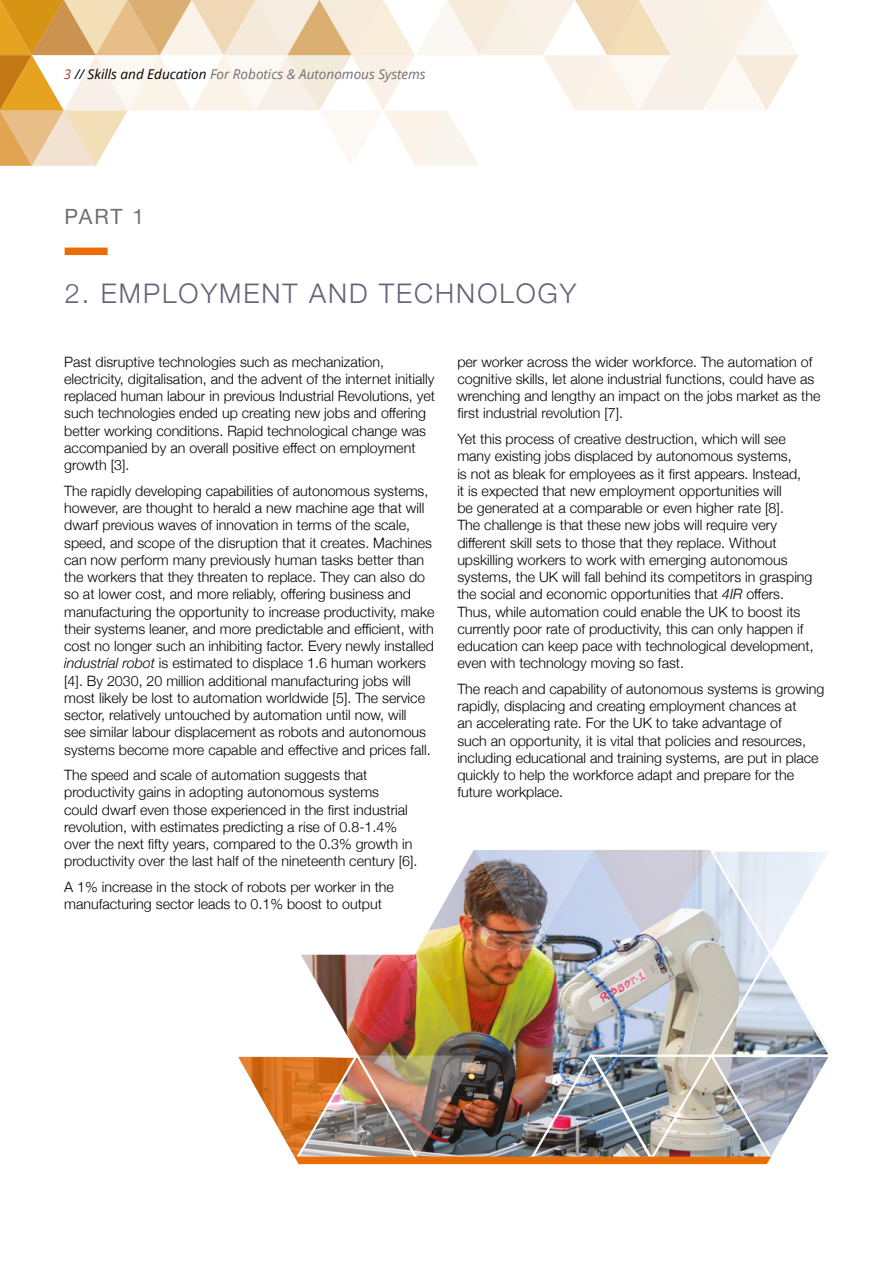
<style>
.page{position:relative;width:893px;height:1263px;background:#fff}
.page>*{position:absolute;margin:0;border:0;box-sizing:border-box;transform-origin:0 0}
.t1{font:300 27px "Helvetica Neue";letter-spacing:.075em;color:#616477}
.t2{font:21px "Helvetica Neue";color:#706f6f}
.t3{font:300 14.25px/17.2px "Helvetica Neue";color:#000}
.t4{font:italic 13.5px "Open Sans";color:#706f6f}
.s1{color:#ae3726}
.s2{color:#000}
.s3{font-style:italic}
</style>
<div class="page">
<img style="left:238px;top:849px;width:591px;height:316px">
<svg style="left:0;top:0;width:799px;height:166px"></svg>
<div style="left:65px;top:248px;width:43px;height:7px;background:#ed6d05"></div>
<p class="t4" style="left:64px;top:65px;width:363px"><span class="s1">3</span> <span class="s2">// Skills and Education</span> For Robotics &amp; Autonomous Systems</p>
<p class="t2" style="left:65px;top:201px;width:81px">PART 1</p>
<p class="t1" style="left:65px;top:272px;width:513px">2. EMPLOYMENT AND TECHNOLOGY</p>
<p class="t3" style="left:64px;top:352px;width:372px">Past disruptive technologies such as mechanization, electricity, digitalisation, and the advent of the internet initially replaced human labour in previous Industrial Revolutions, yet such technologies ended up creating new jobs and offering better working conditions. Rapid technological change was accompanied by an overall positive effect on employment growth [3].</p>
<p class="t3" style="left:64px;top:481px;width:372px">The rapidly developing capabilities of autonomous systems, however, are thought to herald a new machine age that will dwarf previous waves of innovation in terms of the scale, speed, and scope of the disruption that it creates. Machines can now perform many previously human tasks better than the workers that they threaten to replace. They can also do so at lower cost, and more reliably, offering business and manufacturing the opportunity to increase productivity, make their systems leaner, and more predictable and efficient, with cost no longer such an inhibiting factor. Every newly installed <span class="s3">industrial robot</span> is estimated to displace 1.6 human workers [4]. By 2030, 20 million additional manufacturing jobs will most likely be lost to automation worldwide [5]. The service sector, relatively untouched by automation until now, will<br>see similar labour displacement as robots and autonomous systems become more capable and effective and prices fall.</p>
<p class="t3" style="left:64px;top:765px;width:355px">The speed and scale of automation suggests that productivity gains in adopting autonomous systems<br>could dwarf even those experienced in the first industrial revolution, with estimates predicting a rise of 0.8-1.4% over the next fifty years, compared to the 0.3% growth in productivity over the last half of the nineteenth century [6].</p>
<p class="t3" style="left:64px;top:877px;width:331px">A 1% increase in the stock of robots per worker in the manufacturing sector leads to 0.1% boost to output</p>
<p class="t3" style="left:457px;top:352px;width:365px">per worker across the wider workforce. The automation of cognitive skills, let alone industrial functions, could have as wrenching and lengthy an impact on the jobs market as the first industrial revolution [7].</p>
<p class="t3" style="left:457px;top:429px;width:358px">Yet this process of creative destruction, which will see many existing jobs displaced by autonomous systems,<br>is not as bleak for employees as it first appears. Instead,<br>it is expected that new employment opportunities will<br>be generated at a comparable or even higher rate [8].<br>The challenge is that these new jobs will require very different skill sets to those that they replace. Without upskilling workers to work with emerging autonomous systems, the UK will fall behind its competitors in grasping the social and economic opportunities that <span class="s3">4IR</span> offers.<br>Thus, while automation could enable the UK to boost its currently poor rate of productivity, this can only happen if education can keep pace with technological development, even with technology moving so fast.</p>
<p class="t3" style="left:457px;top:679px;width:368px">The reach and capability of autonomous systems is growing rapidly, displacing and creating employment chances at<br>an accelerating rate. For the UK to take advantage of<br>such an opportunity, it is vital that policies and resources, including educational and training systems, are put in place quickly to help the workforce adapt and prepare for the future workplace.</p>
</div>
